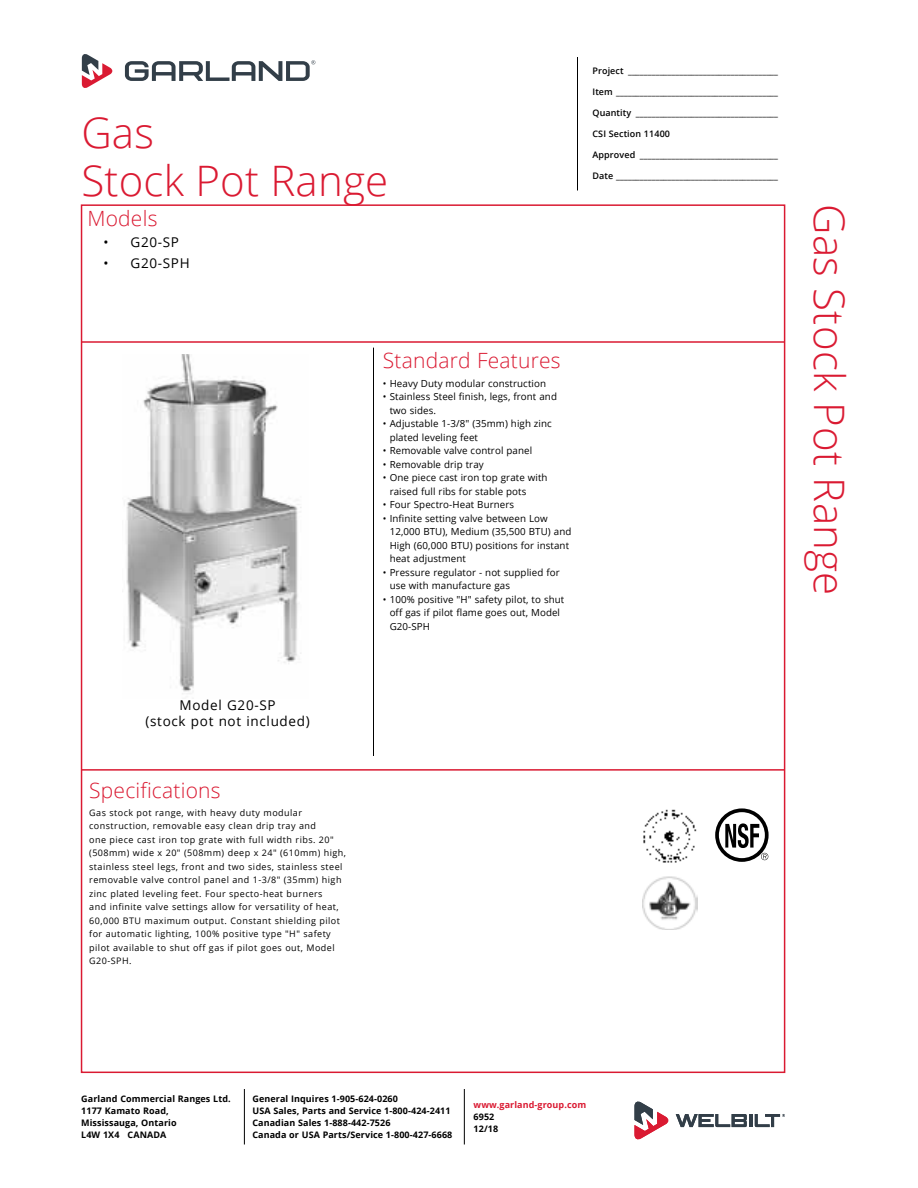
<style>
.page{position:relative;width:918px;height:1188px;background:#fff}
.page>*{position:absolute;margin:0;border:0;box-sizing:border-box;transform-origin:0 0}
.Side_Headers{font:300 42px "Open Sans";letter-spacing:.005em;color:#da1a32}
.Header_-_Main{font:300 42px "Open Sans";letter-spacing:.005em;color:#da1a32}
.Header_-_Specs{font:300 21px "Open Sans";letter-spacing:.01em;color:#da1a32}
.Model_Number{font:13.5px "Open Sans";letter-spacing:.05em;color:#000}
.t1{font:9.75px/13.5px "Open Sans";letter-spacing:.01em;color:#000}
.Specifications{font:9px/13.5px "Open Sans";letter-spacing:.05em;color:#000}
.t2{font:600 9px "Open Sans";letter-spacing:.01em;color:#000}
.Bottom_Signoff{font:700 9px/12px "Open Sans";letter-spacing:.01em;color:#000}
.Bottom_Signoff-2{font:700 9px "Open Sans";letter-spacing:.01em;color:#da1a32}
</style>
<div class="page">
<hr style="left:577px;top:57px;width:1px;height:133px;background:#000">
<svg style="left:82px;top:54px;width:31px;height:34px"></svg>
<svg style="left:125px;top:60px;width:190px;height:21px"></svg>
<hr style="left:464px;top:1089px;width:1px;height:55px;background:#000">
<hr style="left:244px;top:1089px;width:1px;height:55px;background:#000">
<svg style="left:676px;top:1114px;width:109px;height:13px"></svg>
<svg style="left:634px;top:1102px;width:35px;height:37px"></svg>
<hr style="left:373px;top:348px;width:1px;height:408px;background:#000">
<hr style="left:81px;top:341px;width:703px;height:2px;background:#da1a32">
<hr style="left:82px;top:769px;width:702px;height:2px;background:#da1a32">
<div style="left:715px;top:808px;width:54px;height:54px;border:4px solid #000;border-radius:50%"></div>
<svg style="left:725px;top:823px;width:43px;height:37px"></svg>
<img style="left:643px;top:809px;width:54px;height:54px">
<img style="left:642px;top:876px;width:56px;height:54px">
<img style="left:126px;top:354px;width:175px;height:340px">
<p class="t2" style="left:592px;top:64px;width:187px">Project ______________________________________</p>
<p class="t2" style="left:592px;top:85px;width:187px">Item _________________________________________</p>
<p class="t2" style="left:592px;top:106px;width:187px">Quantity ____________________________________</p>
<p class="t2" style="left:592px;top:127px;width:79px">CSI Section 11400</p>
<p class="t2" style="left:592px;top:148px;width:187px">Approved ___________________________________</p>
<p class="t2" style="left:592px;top:169px;width:187px">Date _________________________________________</p>
<p class="Header_-_Main" style="left:81px;top:104px;width:74px">Gas</p>
<p class="Header_-_Main" style="left:81px;top:152px;width:308px">Stock Pot Range</p>
<p class="Header_-_Specs" style="left:87px;top:204px;width:72px">Models</p>
<p class="Side_Headers" style="left:858px;top:204px;width:392px;rotate:90deg">Gas Stock Pot Range</p>
<p class="Model_Number" style="left:104px;top:233px;width:77px">• G20-SP</p>
<p class="Model_Number" style="left:104px;top:254px;width:88px">• G20-SPH</p>
<p class="Header_-_Specs" style="left:383px;top:346px;width:179px">Standard Features</p>
<p class="t1" style="left:383px;top:376px;width:165px">• Heavy Duty modular construction</p>
<p class="t1" style="left:390px;top:390px;width:169px;text-indent:-7px">• Stainless Steel finish, legs, front and two sides.</p>
<p class="t1" style="left:390px;top:417px;width:164px;text-indent:-7px">• Adjustable 1-3/8" (35mm) high zinc plated leveling feet</p>
<p class="t1" style="left:383px;top:444px;width:151px">• Removable valve control panel</p>
<p class="t1" style="left:383px;top:457px;width:102px">• Removable drip tray</p>
<p class="t1" style="left:390px;top:471px;width:159px;text-indent:-7px">• One piece cast iron top grate with raised full ribs for stable pots</p>
<p class="t1" style="left:383px;top:498px;width:133px">• Four Spectro-Heat Burners</p>
<p class="t1" style="left:390px;top:511px;width:183px;text-indent:-7px">• Infinite setting valve between Low<br>12,000 BTU), Medium (35,500 BTU) and<br>High (60,000 BTU) positions for instant heat adjustment</p>
<p class="t1" style="left:390px;top:565px;width:172px;text-indent:-7px">• Pressure regulator - not supplied for use with manufacture gas</p>
<p class="t1" style="left:390px;top:592px;width:176px;text-indent:-7px">• 100% positive "H" safety pilot, to shut off gas if pilot flame goes out, Model<br>G20-SPH</p>
<p class="Model_Number" style="left:180px;top:695px;width:98px">Model G20-SP</p>
<p class="Model_Number" style="left:145px;top:712px;width:166px">(stock pot not included)</p>
<p class="Header_-_Specs" style="left:89px;top:776px;width:133px">Specifications</p>
<p class="Specifications" style="left:89px;top:805px;width:258px">Gas stock pot range, with heavy duty modular construction, removable easy clean drip tray and<br>one piece cast iron top grate with full width ribs. 20" (508mm) wide x 20" (508mm) deep x 24" (610mm) high, stainless steel legs, front and two sides, stainless steel removable valve control panel and 1-3/8" (35mm) high zinc plated leveling feet. Four specto-heat burners<br>and infinite valve settings allow for versatility of heat, 60,000 BTU maximum output. Constant shielding pilot for automatic lighting, 100% positive type "H" safety pilot available to shut off gas if pilot goes out, Model G20-SPH.</p>
<p class="Bottom_Signoff" style="left:81px;top:1092px;width:151px">Garland Commercial Ranges Ltd.</p>
<p class="Bottom_Signoff" style="left:81px;top:1104px;width:97px">1177 Kamato Road,<br>Mississauga, Ontario<br>L4W 1X4 CANADA</p>
<p class="Bottom_Signoff" style="left:252px;top:1092px;width:147px">General Inquires 1-905-624-0260</p>
<p class="Bottom_Signoff" style="left:252px;top:1104px;width:201px">USA Sales, Parts and Service 1-800-424-2411<br>Canadian Sales 1-888-442-7526<br>Canada or USA Parts/Service 1-800-427-6668</p>
<p class="Bottom_Signoff-2" style="left:474px;top:1099px;width:114px">www.garland-group.com</p>
<p class="Bottom_Signoff" style="left:474px;top:1111px;width:22px">6952</p>
<p class="Bottom_Signoff" style="left:474px;top:1123px;width:26px">12/18</p>
</div>
